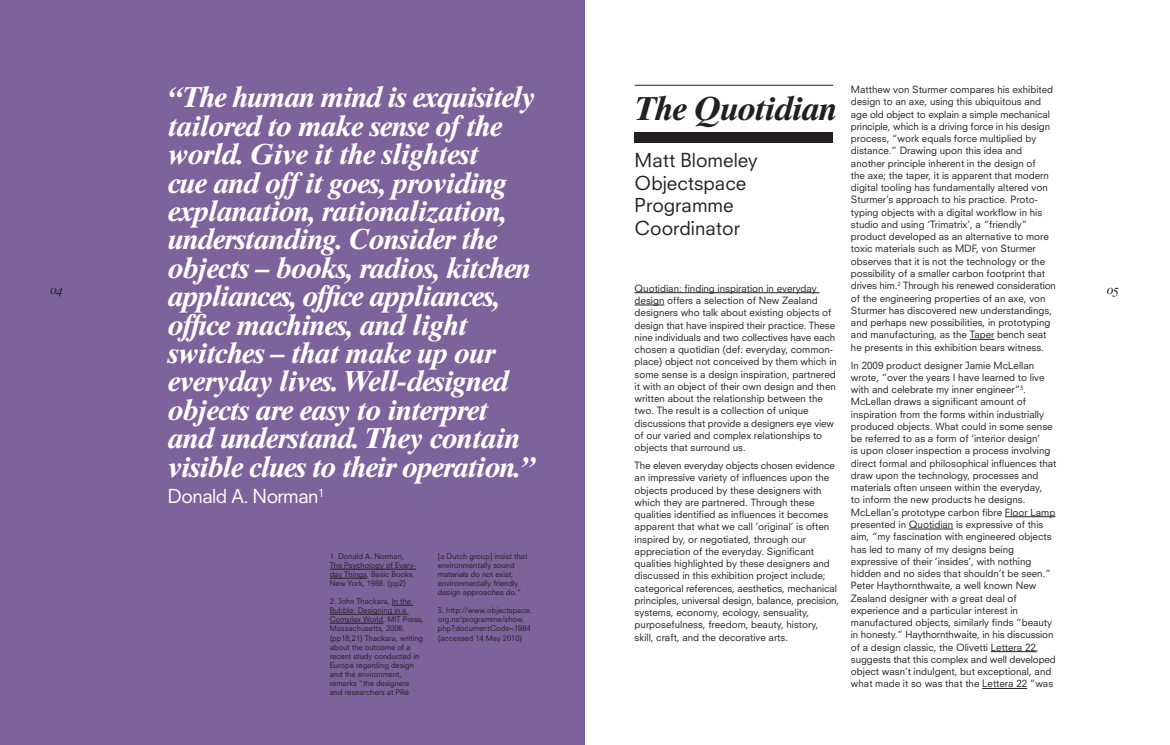
<style>
.page{position:relative;width:1170px;height:745px;background:#fff}
.page>*{position:absolute;margin:0;border:0;box-sizing:border-box;transform-origin:0 0}
.t1{font:italic 700 33.12px "Times Ten";letter-spacing:-.035em;color:#231f20}
.t2{font:italic 700 28.75px/28.4px "Times Ten";letter-spacing:-.035em;color:#fff}
.t3{font:18.75px/22.5px "Neuzeit S";color:#231f20}
.t4{font:18.75px "Neuzeit S";letter-spacing:-.03em;color:#fff}
.t5{font:12.5px "Times Ten Italic Os F";color:#231f20}
.t6{font:9.75px/12.2px "Neuzeit S";color:#231f20}
.t7{font:7.5px/9px "Neuzeit S";color:#231f20}
</style>
<div class="page">
<div style="left:0;top:0;width:585px;height:744px;background:#7e629c"></div>
<hr style="left:634px;top:292px;width:185px;height:1px;background:#231f20">
<hr style="left:634px;top:304px;width:30px;height:1px;background:#231f20">
<svg style="left:969px;top:339px;width:25px;height:1px"></svg>
<hr style="left:1004px;top:516px;width:51px;height:1px;background:#231f20">
<hr style="left:908px;top:528px;width:45px;height:1px;background:#231f20">
<hr style="left:990px;top:651px;width:45px;height:1px;background:#231f20">
<hr style="left:982px;top:687px;width:45px;height:1px;background:#231f20">
<hr style="left:330px;top:568px;width:86px;height:1px;background:#231f20">
<hr style="left:330px;top:577px;width:37px;height:1px;background:#231f20">
<svg style="left:392px;top:604px;width:21px;height:1px"></svg>
<hr style="left:330px;top:613px;width:78px;height:1px;background:#231f20">
<hr style="left:330px;top:622px;width:53px;height:1px;background:#231f20">
<div style="left:634px;top:132px;width:199px;height:11px;background:#231f20"></div>
<hr style="left:634px;top:85px;width:199px;height:1px;background:#231f20">
<p class="t6" style="left:850px;top:83px;width:206px">Matthew von Sturmer compares his exhibited design to an axe, using this ubiquitous and age old object to explain a simple mechanical principle, which is a driving force in his design process, “work equals force multiplied by distance.” Drawing upon this idea and another principle inherent in the design of<br>the axe; the taper, it is apparent that modern digital tooling has fundamentally altered von Sturmer’s approach to his practice. Proto&shy;typing objects with a digital workflow in his studio and using ‘Trimatrix’, a “friendly” product developed as an alternative to more toxic materials such as MDF, von Sturmer observes that it is not the technology or the possibility of a smaller carbon footprint that drives him.<sup>2</sup> Through his renewed consideration of the engineering properties of an axe, von Sturmer has discovered new understandings, and perhaps new possibilities, in prototyping and manufacturing, as the Taper bench seat he presents in this exhibition bears witness.</p>
<p class="t6" style="left:850px;top:358px;width:207px">In 2009 product designer Jamie McLellan wrote, “over the years I have learned to live with and celebrate my inner engineer”<sup>3</sup>.<br>McLellan draws a significant amount of inspiration from the forms within industrially produced objects. What could in some sense be referred to as a form of ‘interior design’<br>is upon closer inspection a process involving direct formal and philosophical influences that draw upon the technology, processes and materials often unseen within the everyday,<br>to inform the new products he designs.<br>McLellan’s prototype carbon fibre Floor Lamp presented in Quotidian is expressive of this aim, “my fascination with engineered objects has led to many of my designs being expressive of their ‘insides’, with nothing hidden and no sides that shouldn’t be seen.” Peter Haythornthwaite, a well known New Zealand designer with a great deal of experience and a particular interest in manufactured objects, similarly finds “beauty in honesty.” Haythornthwaite, in his discussion of a design classic, the Olivetti Lettera 22, suggests that this complex and well developed object wasn’t indulgent, but exceptional, and what made it so was that the Lettera 22 “was</p>
<p class="t2" style="left:167px;top:83px;width:369px">“The human mind is exquisitely tailored to make sense of the world. Give it the slightest<br>cue and off it goes, providing explanation, rationalization, understanding. Consider the objects – books, radios, kitchen appliances, office appliances, office machines, and light switches – that make up our everyday lives. Well-designed objects are easy to interpret and understand. They contain visible clues to their operation.”</p>
<h3 class="t4" style="left:167px;top:484px;width:158px">Donald A. Norman<sup>1</sup></h3>
<h1 class="t1" style="left:634px;top:88px;width:204px">The Quotidian</h1>
<h3 class="t3" style="left:634px;top:148px;width:124px">Matt Blomeley<br>Objectspace<br>Programme<br>Coordinator</h3>
<p class="t6" style="left:634px;top:282px;width:204px">Quotidian: finding inspiration in everyday design offers a selection of New Zealand designers who talk about existing objects of design that have inspired their practice. These nine individuals and two collectives have each chosen a quotidian (def: everyday, common&shy;place) object not conceived by them which in some sense is a design inspiration, partnered it with an object of their own design and then written about the relationship between the two. The result is a collection of unique discussions that provide a designers eye view of our varied and complex relationships to objects that surround us.</p>
<p class="t6" style="left:634px;top:459px;width:206px">The eleven everyday objects chosen evidence an impressive variety of influences upon the objects produced by these designers with which they are partnered. Through these qualities identified as influences it becomes apparent that what we call ‘original’ is often inspired by, or negotiated, through our appreciation of the everyday. Significant qualities highlighted by these designers and discussed in this exhibition project include; categorical references, aesthetics, mechanical principles, universal design, balance, precision, systems, economy, ecology, sensuality, purposefulness, freedom, beauty, history, skill, craft, and the decorative arts.</p>
<p class="t5" style="left:50px;top:282px;width:14px">04</p>
<p class="t5" style="left:1106px;top:282px;width:14px">05</p>
<p class="t7" style="left:438px;top:551px;width:91px">[a Dutch group] insist that environmentally sound materials do not exist; environmentally friendly design approaches do.”</p>
<p class="t7" style="left:438px;top:605px;width:95px">3. http://www.objectspace. org.nz/programme/show. php?documentCode=1984 (accessed 14 May 2010)</p>
<p class="t7" style="left:330px;top:551px;width:87px">1. Donald A. Norman,<br>The Psychology of Every-- day Things, Basic Books,<br>New York, 1988. (pp2)</p>
<p class="t7" style="left:330px;top:596px;width:95px">2. John Thackara, In the<br>Bubble: Designing in a<br>Complex World, MIT Press,<br>Massachusetts, 2006. (pp18,21) Thackara, writing about the outcome of a recent study conducted in<br>Europe regarding design and the environment, remarks “the designers and researchers at PRé</p>
</div>
